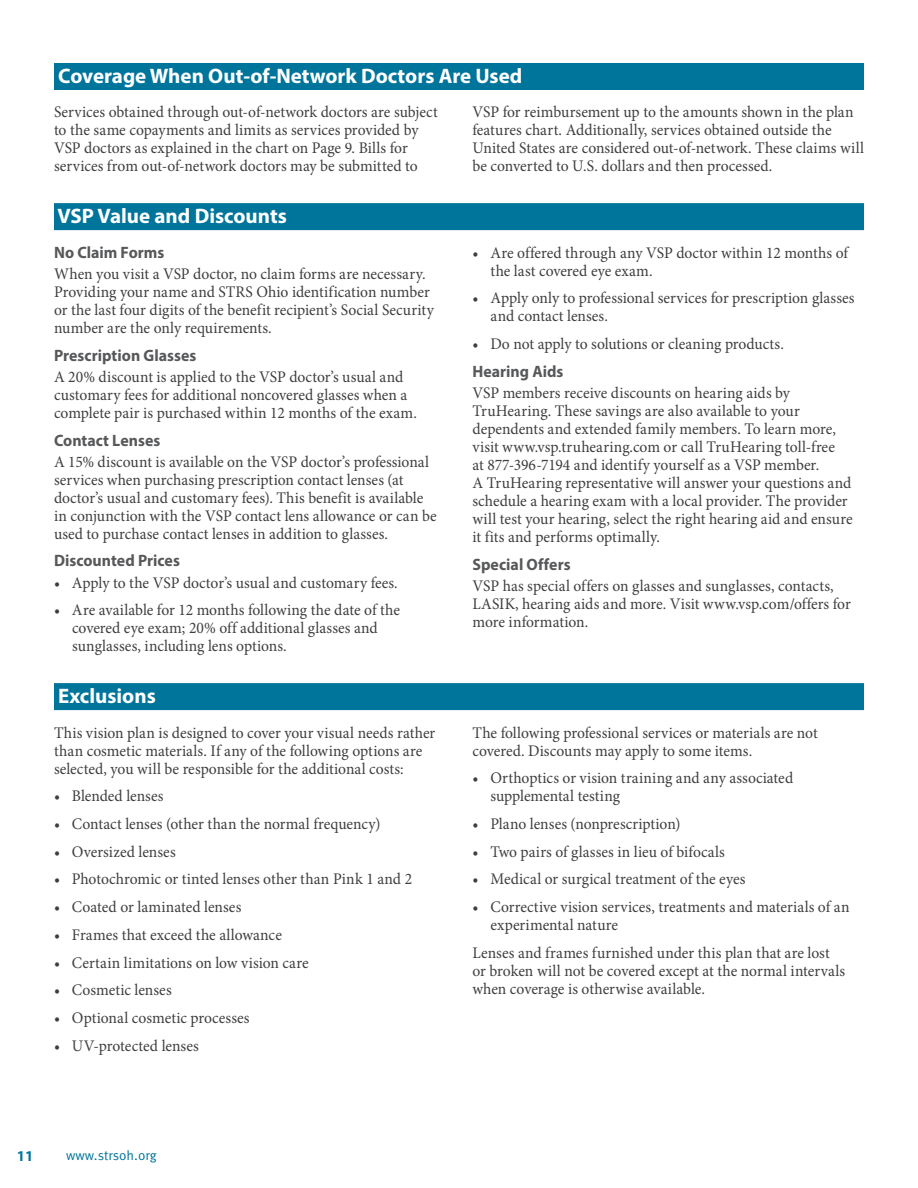
<style>
.page{position:relative;width:918px;height:1188px;background:#fff}
.page>*{position:absolute;margin:0;border:0;box-sizing:border-box;transform-origin:0 0}
.headings{font:700 21px "Myriad Pro";color:#fff}
.BOLD_BODY_COPY{font:700 16.5px "Myriad Pro";color:#57585a;scale:.96 1}
.BODY_COPY{font:16.2px/18px "Minion Pro";color:#3e3e3f;scale:.96 1}
.BULLET{font:16.2px/18px "Minion Pro";color:#3e3e3f;scale:.96 1}
.t1{font:700 15px "Myriad Pro";color:#00759b}
.t2{font:13.5px "Meta Pro Norm";letter-spacing:-.005em;color:#00759b}
</style>
<div class="page">
<div style="left:54px;top:63px;width:810px;height:27px;background:#00759b"></div>
<div style="left:54px;top:203px;width:810px;height:27px;background:#00759b"></div>
<div style="left:54px;top:683px;width:810px;height:27px;background:#00759b"></div>
<p class="headings" style="left:58px;top:62px;width:466px">Coverage When Out-of-Network Doctors Are Used</p>
<p class="BODY_COPY" style="left:54px;top:103px;width:401px">Services obtained through out-of-network doctors are subject to the same copayments and limits as services provided by VSP doctors as explained in the chart on Page 9. Bills for services from out-of-network doctors may be submitted to</p>
<p class="BODY_COPY" style="left:472px;top:103px;width:409px">VSP for reimbursement up to the amounts shown in the plan features chart. Additionally, services obtained outside the United States are considered out-of-network. These claims will be converted to U.S. dollars and then processed.</p>
<p class="headings" style="left:57px;top:203px;width:231px">VSP Value and Discounts</p>
<p class="BOLD_BODY_COPY" style="left:54px;top:241px;width:117px">No Claim Forms</p>
<p class="BODY_COPY" style="left:54px;top:265px;width:397px">When you visit a VSP doctor, no claim forms are necessary.<br>Providing your name and STRS Ohio identification number or the last four digits of the benefit recipient’s Social Security number are the only requirements.</p>
<p class="BOLD_BODY_COPY" style="left:54px;top:344px;width:150px">Prescription Glasses</p>
<p class="BODY_COPY" style="left:54px;top:368px;width:380px">A 20% discount is applied to the VSP doctor’s usual and customary fees for additional noncovered glasses when a complete pair is purchased within 12 months of the exam.</p>
<p class="BOLD_BODY_COPY" style="left:54px;top:429px;width:112px">Contact Lenses</p>
<p class="BODY_COPY" style="left:54px;top:453px;width:400px">A 15% discount is available on the VSP doctor’s professional services when purchasing prescription contact lenses (at doctor’s usual and customary fees). This benefit is available in conjunction with the VSP contact lens allowance or can be used to purchase contact lenses in addition to glasses.</p>
<p class="BOLD_BODY_COPY" style="left:54px;top:550px;width:133px">Discounted Prices</p>
<p class="BULLET" style="left:54px;top:574px;width:360px">• Apply to the VSP doctor’s usual and customary fees.</p>
<p class="BULLET" style="left:72px;top:601px;width:343px;text-indent:-18px">• Are available for 12 months following the date of the covered eye exam; 20% off additional glasses and sunglasses, including lens options.</p>
<p class="BULLET" style="left:490px;top:243px;width:374px;text-indent:-18px">• Are offered through any VSP doctor within 12 months of the last covered eye exam.</p>
<p class="BULLET" style="left:490px;top:289px;width:381px;text-indent:-18px">• Apply only to professional services for prescription glasses and contact lenses.</p>
<p class="BULLET" style="left:472px;top:335px;width:326px">• Do not apply to solutions or cleaning products.</p>
<p class="BOLD_BODY_COPY" style="left:472px;top:360px;width:96px">Hearing Aids</p>
<p class="BODY_COPY" style="left:472px;top:384px;width:398px">VSP members receive discounts on hearing aids by TruHearing. These savings are also available to your dependents and extended family members. To learn more, visit www.vsp.truhearing.com or call TruHearing toll-free<br>at 877-396-7194 and identify yourself as a VSP member.<br>A TruHearing representative will answer your questions and schedule a hearing exam with a local provider. The provider will test your hearing, select the right hearing aid and ensure it fits and performs optimally.</p>
<p class="BOLD_BODY_COPY" style="left:472px;top:553px;width:104px">Special Offers</p>
<p class="BODY_COPY" style="left:472px;top:577px;width:396px">VSP has special offers on glasses and sunglasses, contacts,<br>LASIK, hearing aids and more. Visit www.vsp.com/offers for more information.</p>
<p class="headings" style="left:58px;top:683px;width:99px">Exclusions</p>
<p class="BODY_COPY" style="left:54px;top:723px;width:399px">This vision plan is designed to cover your visual needs rather than cosmetic materials. If any of the following options are selected, you will be responsible for the additional costs:</p>
<p class="BULLET" style="left:54px;top:787px;width:116px">• Blended lenses</p>
<p class="BULLET" style="left:54px;top:815px;width:342px">• Contact lenses (other than the normal frequency)</p>
<p class="BULLET" style="left:54px;top:843px;width:128px">• Oversized lenses</p>
<p class="BULLET" style="left:54px;top:870px;width:375px">• Photochromic or tinted lenses other than Pink 1 and 2</p>
<p class="BULLET" style="left:54px;top:898px;width:197px">• Coated or laminated lenses</p>
<p class="BULLET" style="left:54px;top:926px;width:239px">• Frames that exceed the allowance</p>
<p class="BULLET" style="left:54px;top:953px;width:267px">• Certain limitations on low vision care</p>
<p class="BULLET" style="left:54px;top:981px;width:124px">• Cosmetic lenses</p>
<p class="BULLET" style="left:54px;top:1009px;width:205px">• Optional cosmetic processes</p>
<p class="BULLET" style="left:54px;top:1037px;width:152px">• UV-protected lenses</p>
<p class="BODY_COPY" style="left:472px;top:723px;width:361px">The following professional services or materials are not covered. Discounts may apply to some items.</p>
<p class="BULLET" style="left:490px;top:769px;width:317px;text-indent:-18px">• Orthoptics or vision training and any associated supplemental testing</p>
<p class="BULLET" style="left:472px;top:815px;width:218px">• Plano lenses (nonprescription)</p>
<p class="BULLET" style="left:472px;top:843px;width:264px">• Two pairs of glasses in lieu of bifocals</p>
<p class="BULLET" style="left:472px;top:870px;width:286px">• Medical or surgical treatment of the eyes</p>
<p class="BULLET" style="left:490px;top:898px;width:376px;text-indent:-18px">• Corrective vision services, treatments and materials of an experimental nature</p>
<p class="BODY_COPY" style="left:472px;top:944px;width:390px">Lenses and frames furnished under this plan that are lost or broken will not be covered except at the normal intervals when coverage is otherwise available.</p>
<p class="t1" style="left:17px;top:1146px;width:18px">11</p>
<p class="t2" style="left:66px;top:1145px;width:92px">www.strsoh.org</p>
</div>
